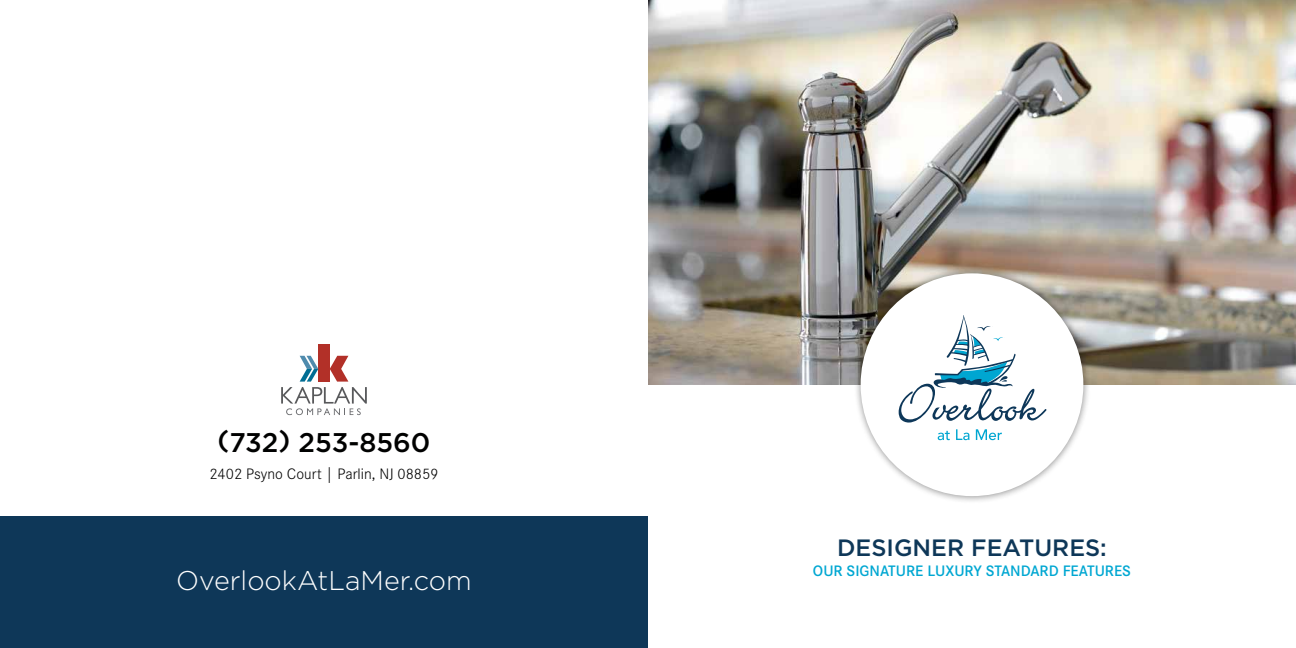
<style>
.page{position:relative;width:1296px;height:648px;background:#fff}
.page>*{position:absolute;margin:0;border:0;box-sizing:border-box;transform-origin:0 0}
.t1{font:300 27px "Gotham";color:#fff}
.t2{font:500 27px "Gotham";color:#000100}
.t3{font:500 23.6px "Gotham";color:#0e3758}
.t4{font:600 15.8px "Corporate S";color:#00a7d2}
.t5{font:300 15.8px "Corporate S";color:#000100}
</style>
<div class="page">
<img style="left:648px;top:0;width:648px;height:385px">
<div style="left:853px;top:266px;width:238px;height:238px;background:#000101;opacity:.45"></div>
<div style="left:861px;top:273px;width:222px;height:223px;background:#fff;border-radius:50%"></div>
<svg style="left:899px;top:315px;width:147px;height:108px"></svg>
<svg style="left:938px;top:431px;width:12px;height:9px"></svg>
<svg style="left:956px;top:429px;width:13px;height:11px"></svg>
<svg style="left:976px;top:429px;width:26px;height:11px"></svg>
<div style="left:318px;top:344px;width:12px;height:38px;background:#b23028"></div>
<svg style="left:281px;top:356px;width:86px;height:59px"></svg>
<div style="left:0;top:516px;width:648px;height:132px;background:#0e3758"></div>
<h1 class="t2" style="left:218px;top:424px;width:214px">(732) 253-8560</h1>
<p class="t5" style="left:209px;top:465px;width:231px">2402 Psyno Court | Parlin, NJ 08859</p>
<h1 class="t1" style="left:176px;top:564px;width:297px">OverlookAtLaMer.com</h1>
<h2 class="t3" style="left:837px;top:532px;width:271px">DESIGNER FEATURES:</h2>
<p class="t4" style="left:813px;top:562px;width:320px">OUR SIGNATURE LUXURY STANDARD FEATURES</p>
</div>
